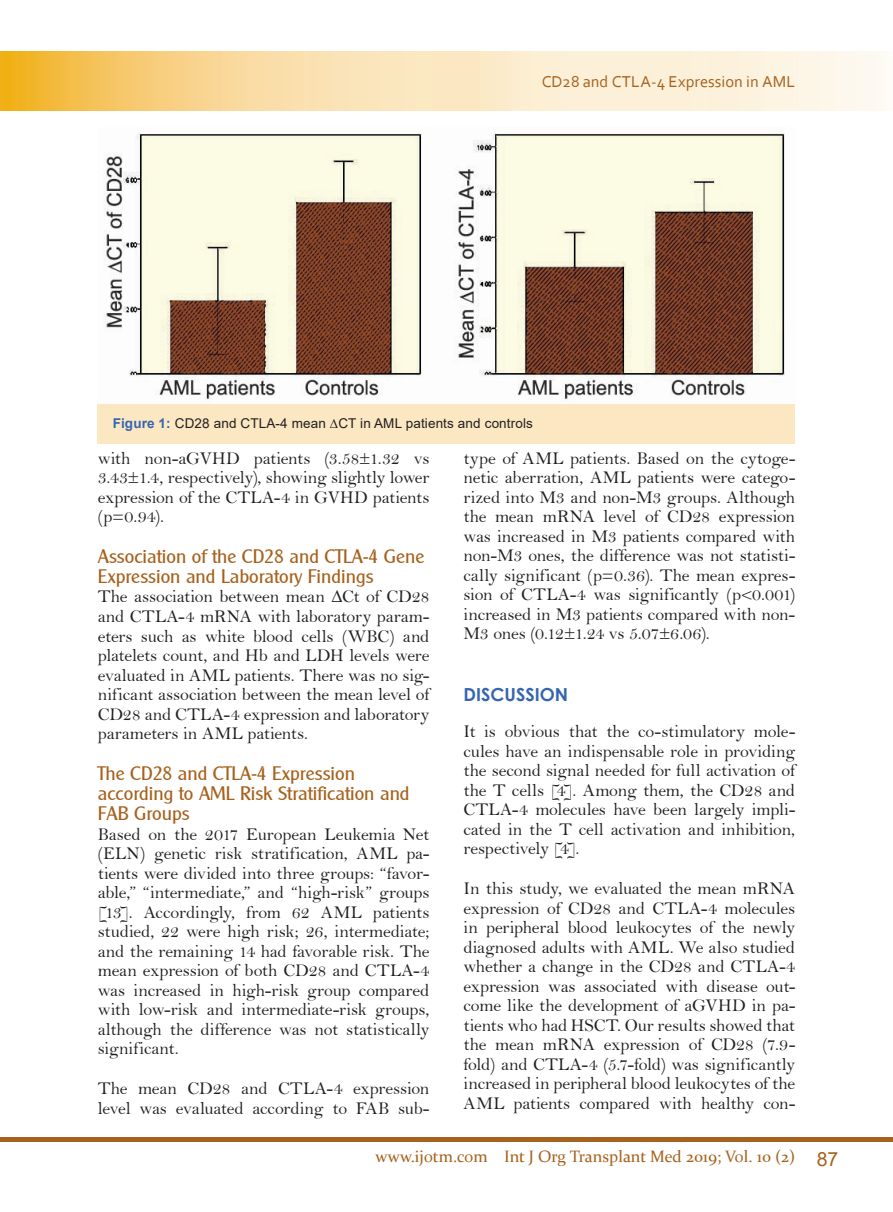
<style>
.page{position:relative;width:893px;height:1212px;background:#fff}
.page>*{position:absolute;margin:0;border:0;box-sizing:border-box;transform-origin:0 0}
.Sub_head{font:19.5px/20.2px "Clearly Gothic";color:#a6611c}
.Body{font:18px/19.5px "Bell";letter-spacing:-.01em;color:#231f20;text-align:justify}
.Heading{font:700 18px "Century Gothic";color:#3665b0}
.t1{font:16.5px "Constantia";color:#a6611c}
.Running_Title{font:16.5px "Corbel";color:#a6611c}
.Figure{font:13.5px "Arial";letter-spacing:.01em;color:#231f20}
.s1{font-weight:700;color:#3665b0}
.s2{font-family:"Arial";font-size:19.5px}
</style>
<div class="page">
<div style="left:0;top:1137px;width:893px;height:5px;background:#a6611c"></div>
<img style="left:0;top:52px;width:882px;height:59px">
<img style="left:104px;top:133px;width:681px;height:267px">
<div style="left:98px;top:404px;width:697px;height:39px;background:#fbe8c2"></div>
<p class="Running_Title" style="left:542px;top:72px;width:255px">CD28 and CTLA-4 Expression in AML</p>
<p class="Figure" style="left:113px;top:414px;width:422px"><span class="s1">Figure 1:</span> CD28 and CTLA-4 mean ∆CT in AML patients and controls</p>
<p class="Body" style="left:98px;top:448px;width:333px">with non-aGVHD patients (3.58±1.32 vs 3.43±1.4, respectively), showing slightly lower expression of the CTLA-4 in GVHD patients (p=0.94).</p>
<p class="Sub_head" style="left:98px;top:546px;width:328px">Association of the CD28 and CTLA-4 Gene<br>Expression and Laboratory Findings</p>
<p class="Body" style="left:98px;top:587px;width:333px">The association between mean ∆Ct of CD28 and CTLA-4 mRNA with laboratory param&shy;eters such as white blood cells (WBC) and platelets count, and Hb and LDH levels were evaluated in AML patients. There was no sig&shy;nificant association between the mean level of CD28 and CTLA-4 expression and laboratory parameters in AML patients.</p>
<p class="Sub_head" style="left:98px;top:763px;width:313px">The CD28 and CTLA-4 Expression according to AML Risk Stratification and<br>FAB Groups</p>
<p class="Body" style="left:98px;top:824px;width:333px">Based on the 2017 European Leukemia Net (ELN) genetic risk stratification, AML pa&shy;tients were divided into three groups: “favor&shy;able,” “intermediate,” and “high-risk” groups [13]. Accordingly, from 62 AML patients studied, 22 were high risk; 26, intermediate; and the remaining 14 had favorable risk. The mean expression of both CD28 and CTLA-4 was increased in high-risk group compared with low-risk and intermediate-risk groups, although the difference was not statistically significant.</p>
<p class="Body" style="left:98px;top:1078px;width:333px">The mean CD28 and CTLA-4 expression level was evaluated according to FAB sub-</p>
<p class="Body" style="left:463px;top:448px;width:333px">type of AML patients. Based on the cytoge&shy;netic aberration, AML patients were catego&shy;rized into M3 and non-M3 groups. Although the mean mRNA level of CD28 expression was increased in M3 patients compared with non-M3 ones, the difference was not statisti&shy;cally significant (p=0.36). The mean expres&shy;sion of CTLA-4 was significantly (p&lt;0.001) increased in M3 patients compared with non-M3 ones (0.12±1.24 vs 5.07±6.06).</p>
<p class="Heading" style="left:463px;top:681px;width:106px">DISCUSSION</p>
<p class="Body" style="left:463px;top:722px;width:333px">It is obvious that the co-stimulatory mole&shy;cules have an indispensable role in providing the second signal needed for full activation of the T cells [4]. Among them, the CD28 and CTLA-4 molecules have been largely impli&shy;cated in the T cell activation and inhibition, respectively [4].</p>
<p class="Body" style="left:463px;top:879px;width:333px">In this study, we evaluated the mean mRNA expression of CD28 and CTLA-4 molecules in peripheral blood leukocytes of the newly diagnosed adults with AML. We also studied whether a change in the CD28 and CTLA-4 expression was associated with disease out&shy;come like the development of aGVHD in pa&shy;tients who had HSCT. Our results showed that the mean mRNA expression of CD28 (7.9- fold) and CTLA-4 (5.7-fold) was significantly increased in peripheral blood leukocytes of the AML patients compared with healthy con-</p>
<p class="t1" style="left:375px;top:1145px;width:464px">www.ijotm.com Int J Org Transplant Med 2019; Vol. 10 (2) <span class="s2">87</span></p>
</div>
